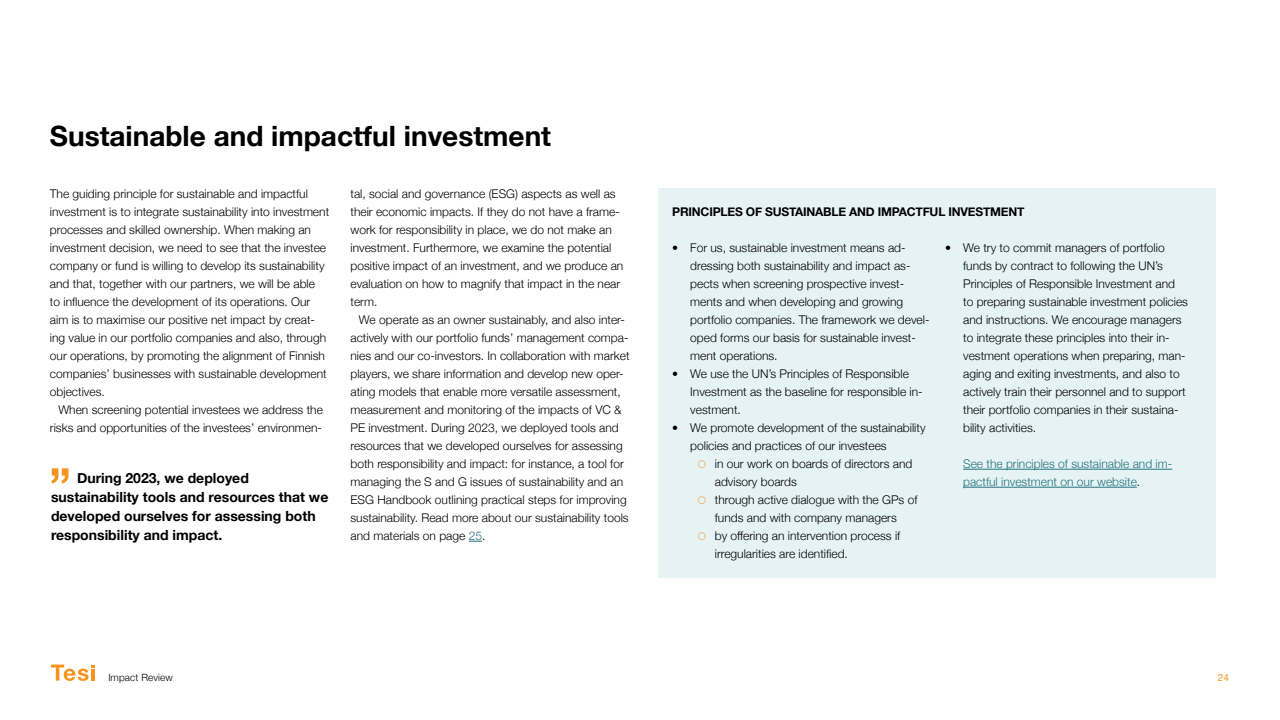
<style>
.page{position:relative;width:1280px;height:720px;background:#fff}
.page>*{position:absolute;margin:0;border:0;box-sizing:border-box;transform-origin:0 0}
.t1{font:700 28px "Helvetica Neue";color:#000}
.t2{font:700 14px/19px "Helvetica Neue";color:#000}
.t3{font:300 12px/18px "Helvetica Neue";color:#000}
.t4{font:300 12px/18px "Helvetica Neue";color:#23727d}
.t5{font:700 12px "Helvetica Neue";letter-spacing:-.015em;color:#000}
.t6{font:300 10px "Helvetica Neue";letter-spacing:.01em;color:#000}
.t7{font:10px "Helvetica Neue";color:#f7941d}
.s1{color:#23727d}
.s2{color:#f7941d}
.s3{color:#000}
</style>
<div class="page">
<svg style="left:469px;top:541px;width:13px;height:1px"></svg>
<div style="left:658px;top:188px;width:557px;height:389px;background:#e6f3f5"></div>
<hr style="left:963px;top:469px;width:209px;height:1px;background:#23727d">
<hr style="left:963px;top:487px;width:174px;height:1px;background:#23727d">
<svg style="left:52px;top:468px;width:17px;height:16px"></svg>
<svg style="left:51px;top:665px;width:44px;height:16px"></svg>
<h1 class="t1" style="left:50px;top:114px;width:503px">Sustainable and impactful investment</h1>
<p class="t3" style="left:50px;top:184px;width:281px">The guiding principle for sustainable and impactful investment is to integrate sustainability into investment processes and skilled ownership. When making an investment decision, we need to see that the investee company or fund is willing to develop its sustainability and that, together with our partners, we will be able<br>to influence the development of its operations. Our aim is to maximise our positive net impact by creat&shy;ing value in our portfolio companies and also, through our operations, by promoting the alignment of Finnish companies’ businesses with sustainable development objectives.</p>
<p class="t3" style="left:50px;top:400px;width:275px;text-align:right">When screening potential investees we address the risks and opportunities of the investees’ environmen-</p>
<p class="t3" style="left:350px;top:184px;width:274px">tal, social and governance (ESG) aspects as well as their economic impacts. If they do not have a frame&shy;work for responsibility in place, we do not make an investment. Furthermore, we examine the potential positive impact of an investment, and we produce an evaluation on how to magnify that impact in the near term.</p>
<p class="t3" style="left:350px;top:310px;width:281px;text-indent:8px">We operate as an owner sustainably, and also inter&shy;actively with our portfolio funds’ management compa&shy;nies and our co-investors. In collaboration with market players, we share information and develop new oper&shy;ating models that enable more versatile assessment, measurement and monitoring of the impacts of VC &amp; PE investment. During 2023, we deployed tools and resources that we developed ourselves for assessing both responsibility and impact: for instance, a tool for managing the S and G issues of sustainability and an ESG Handbook outlining practical steps for improving sustainability. Read more about our sustainability tools and materials on page <span class="s1">25</span>.</p>
<p class="t2" style="left:51px;top:469px;width:279px;text-indent:26px">During 2023, we deployed sustainability tools and resources that we developed ourselves for assessing both responsibility and impact.</p>
<p class="t5" style="left:672px;top:202px;width:354px">PRINCIPLES OF SUSTAINABLE AND IMPACTFUL INVESTMENT</p>
<p class="t3" style="left:690px;top:238px;width:241px;text-indent:-18px">• For us, sustainable investment means ad&shy;dressing both sustainability and impact as&shy;pects when screening prospective invest&shy;ments and when developing and growing portfolio companies. The framework we devel&shy;oped forms our basis for sustainable invest&shy;ment operations.</p>
<p class="t3" style="left:690px;top:364px;width:234px;text-indent:-18px">• We use the UN’s Principles of Responsible<br>Investment as the baseline for responsible in&shy;vestment.</p>
<p class="t3" style="left:690px;top:418px;width:237px;text-indent:-18px">• We promote development of the sustainability policies and practices of our investees</p>
<p class="t3" style="left:715px;top:454px;width:199px;text-indent:-18px"><span class="s2">○</span> in our work on boards of directors and advisory boards</p>
<p class="t3" style="left:697px;top:490px;width:222px;text-align:center"><span class="s2">○</span> through active dialogue with the GPs of funds and with company managers</p>
<p class="t3" style="left:715px;top:526px;width:187px;text-indent:-18px"><span class="s2">○</span> by offering an intervention process if irregularities are identified.</p>
<p class="t3" style="left:963px;top:238px;width:226px;text-indent:-18px">• We try to commit managers of portfolio funds by contract to following the UN’s Principles of Responsible Investment and to preparing sustainable investment policies and instructions. We encourage managers to integrate these principles into their in&shy;vestment operations when preparing, man&shy;aging and exiting investments, and also to actively train their personnel and to support their portfolio companies in their sustaina&shy;bility activities.</p>
<p class="t4" style="left:963px;top:454px;width:211px">See the principles of sustainable and im&shy;pactful investment on our website<span class="s3">.</span></p>
<p class="t6" style="left:108px;top:669px;width:66px">Impact Review</p>
<p class="t7" style="left:1218px;top:670px;width:13px">24</p>
</div>
